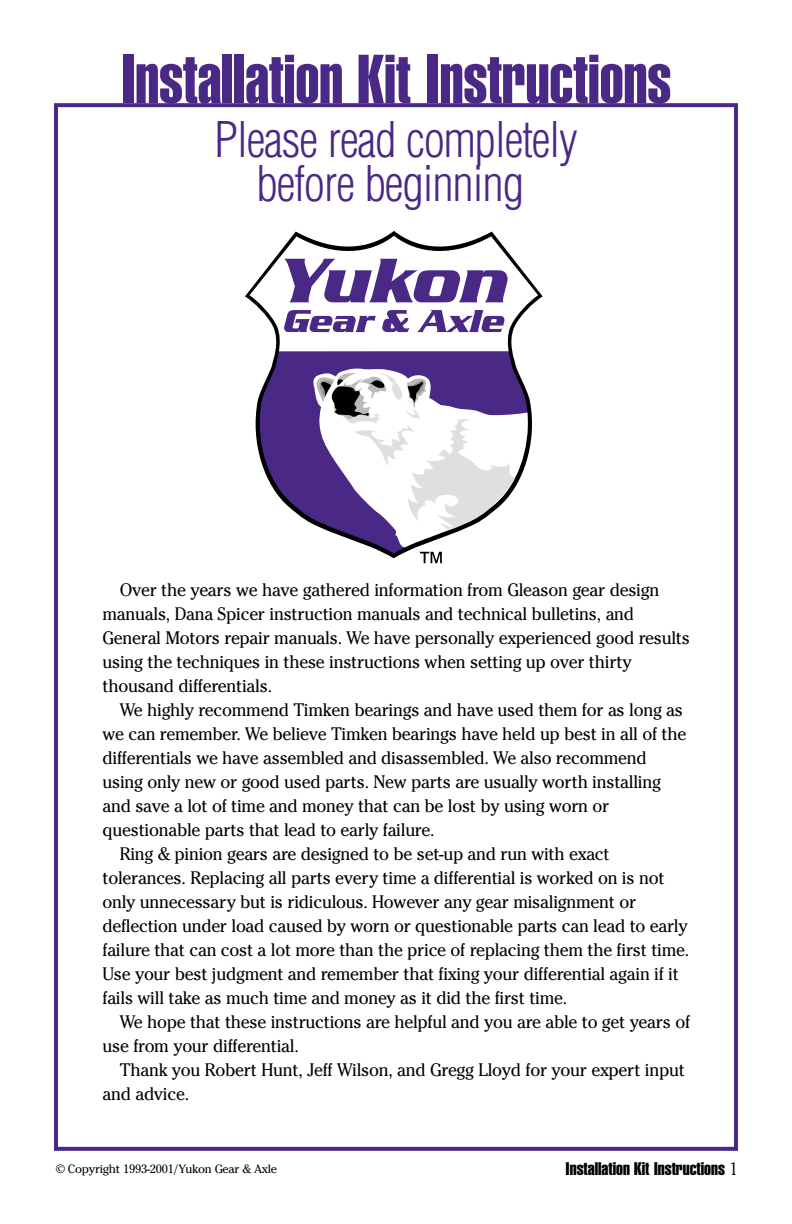
<style>
.page{position:relative;width:792px;height:1224px;background:#fff}
.page>*{position:absolute;margin:0;border:0;box-sizing:border-box;transform-origin:0 0}
.t1{font:68.2px "Helvetica Extra Compressed";color:#4a2885;scale:1.05 1}
.t2{font:300 condensed 48px/44px "Helvetica";letter-spacing:-.02em;color:#4a2885;text-align:center}
.t3{font:18px/24px "Cheltenham";letter-spacing:-.015em;color:#000;scale:.95 1}
.t4{font:18px "Helvetica Extra Compressed";color:#000;scale:1.15 1}
.t5{font:12px "Cheltenham";letter-spacing:-.02em;color:#000}
.s1{font-size:56.8px;color:#fff}
.s2{font-family:"Cheltenham";font-weight:300}
</style>
<div class="page">
<div style="left:54px;top:103px;width:684px;height:1048px;border:4px solid #4a2885"></div>
<svg style="left:255px;top:351px;width:277px;height:172px;fill:#4a2885"></svg>
<svg style="left:249px;top:236px;width:289px;height:115px"></svg>
<svg style="left:310px;top:367px;width:221px;height:196px"></svg>
<h1 class="t1" style="left:121px;top:55px;width:526px">Installation Kit Instructions</h1>
<h2 class="t2" style="left:214px;top:122px;width:365px">Please read completely before beginning<span class="s1">.</span></h2>
<p class="t3" style="left:103px;top:580px;width:620px;text-indent:17px">Over the years we have gathered information from Gleason gear design manuals, Dana Spicer instruction manuals and technical bulletins, and General Motors repair manuals. We have personally experienced good results using the techniques in these instructions when setting up over thirty thousand differentials.</p>
<p class="t3" style="left:120px;top:700px;width:594px">We highly recommend Timken bearings and have used them for as long as</p>
<p class="t3" style="left:103px;top:724px;width:616px">we can remember. We believe Timken bearings have held up best in all of the</p>
<p class="t3" style="left:103px;top:748px;width:574px">differentials we have assembled and disassembled. We also recommend</p>
<p class="t3" style="left:103px;top:772px;width:589px">using only new or good used parts. New parts are usually worth installing</p>
<p class="t3" style="left:103px;top:796px;width:535px">and save a lot of time and money that can be lost by using worn or</p>
<p class="t3" style="left:103px;top:820px;width:351px">questionable parts that lead to early failure.</p>
<p class="t3" style="left:120px;top:844px;width:517px">Ring &amp; pinion gears are designed to be set-up and run with exact</p>
<p class="t3" style="left:103px;top:868px;width:593px">tolerances. Replacing all parts every time a differential is worked on is not</p>
<p class="t3" style="left:103px;top:892px;width:563px">only unnecessary but is ridiculous. However any gear misalignment or</p>
<p class="t3" style="left:103px;top:916px;width:618px">deflection under load caused by worn or questionable parts can lead to early</p>
<p class="t3" style="left:103px;top:940px;width:619px">failure that can cost a lot more than the price of replacing them the first time.</p>
<p class="t3" style="left:103px;top:964px;width:608px">Use your best judgment and remember that fixing your differential again if it</p>
<p class="t3" style="left:103px;top:988px;width:491px">fails will take as much time and money as it did the first time.</p>
<p class="t3" style="left:120px;top:1012px;width:602px">We hope that these instructions are helpful and you are able to get years of</p>
<p class="t3" style="left:103px;top:1036px;width:208px">use from your differential.</p>
<p class="t3" style="left:120px;top:1060px;width:596px">Thank you Robert Hunt, Jeff Wilson, and Gregg Lloyd for your expert input</p>
<p class="t3" style="left:103px;top:1084px;width:93px">and advice.</p>
<p class="t5" style="left:56px;top:1165px;width:223px">© Copyright 1993-2001/Yukon Gear &amp; Axle</p>
<p class="t4" style="left:566px;top:1162px;width:151px">Installation Kit Instructions <span class="s2">1</span></p>
</div>
